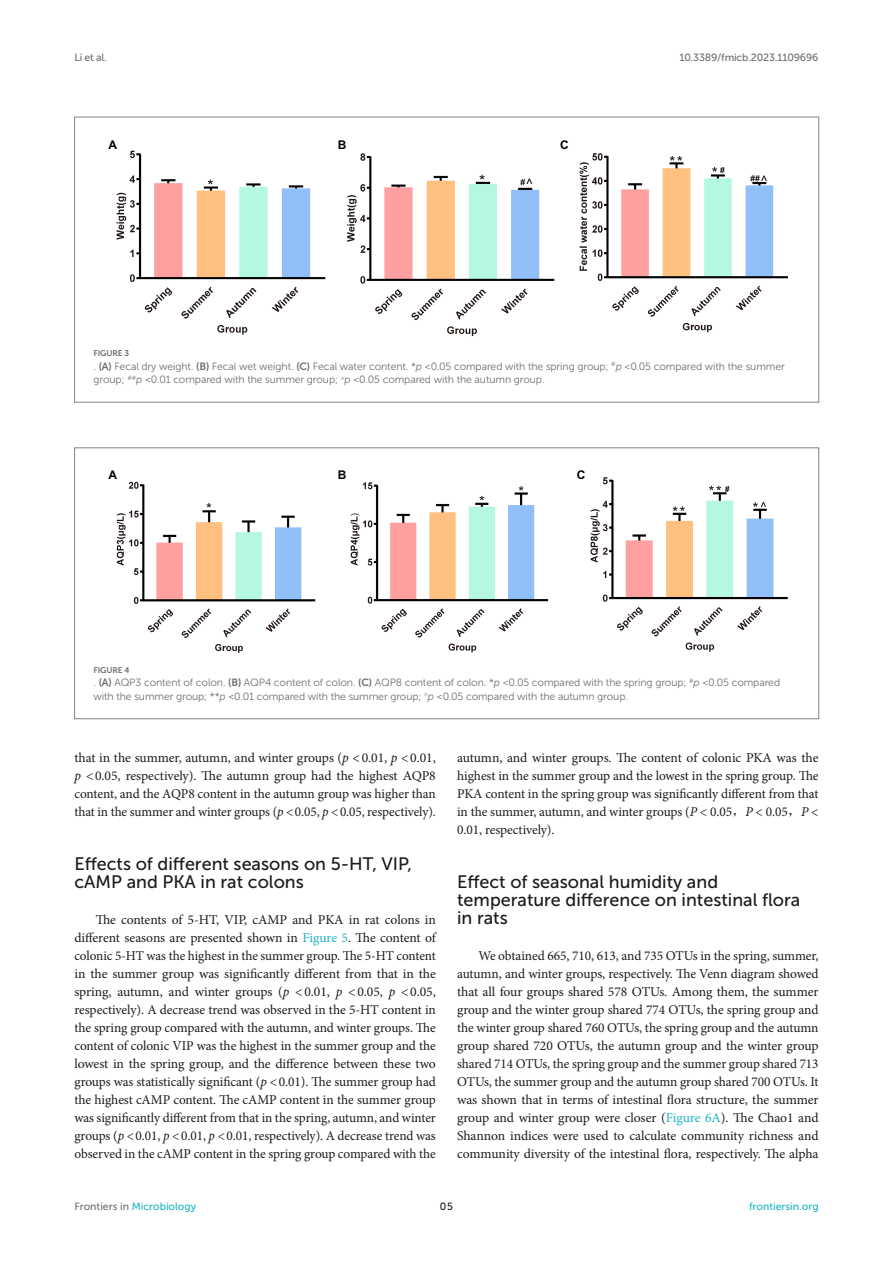
<style>
.page{position:relative;width:893px;height:1263px;background:#fff}
.page>*{position:absolute;margin:0;border:0;box-sizing:border-box;transform-origin:0 0}
.HEAD_2{font:18px/18px "Museo Sans 500";color:#1b1c1b}
.TEXT_FLUSH{font:13.5px/18px "Minion Pro";letter-spacing:-.005em;color:#1b1c1b;text-align:justify}
.t1{font:700 12px "Arial";color:#000}
.FIG_LEG{font:10.5px/13.5px "Museo Sans 300";letter-spacing:-.01em;color:#706f70}
.t2{font:10.5px "Museo Sans 500";color:#1db5c3}
.t3{font:10.5px "Museo Sans 500";letter-spacing:-.015em;color:#706f70}
.t4{font:10.5px "Museo Sans 500";color:#1b1c1b}
.FIG_HD{font:8.25px "Museo Sans 700";letter-spacing:-.01em;color:#706f70}
.s1{font-family:"Museo Sans 700"}
.s2{font-style:italic}
.s3{color:#1db5c3}
.s4{font-family:"Sim Sun"}
.s5{color:#706f70}
</style>
<div class="page">
<img style="left:116px;top:150px;width:672px;height:186px">
<img style="left:116px;top:477px;width:672px;height:176px">
<div style="left:74px;top:448px;width:745px;height:271px;border:1px solid #808285"></div>
<p class="t3" style="left:74px;top:51px;width:34px">Li et al.</p>
<p class="t3" style="left:679px;top:51px;width:141px">10.3389/fmicb.2023.1109696</p>
<p class="t1" style="left:108px;top:136px;width:10px">A</p>
<p class="t1" style="left:338px;top:136px;width:10px">B</p>
<p class="t1" style="left:560px;top:136px;width:10px">C</p>
<p class="FIG_HD" style="left:94px;top:349px;width:37px">FIGURE 3</p>
<p class="FIG_LEG" style="left:94px;top:359px;width:693px">. <span class="s1">(A)</span> Fecal dry weight. <span class="s1">(B)</span> Fecal wet weight. <span class="s1">(C)</span> Fecal water content. *<span class="s2">p</span> &lt; 0.05 compared with the spring group; <sup>#</sup><span class="s2">p</span> &lt; 0.05 compared with the summer group; <sup>##</sup><span class="s2">p</span> &lt; 0.01 compared with the summer group; <sup>∧</sup><span class="s2">p</span> &lt; 0.05 compared with the autumn group.</p>
<p class="t1" style="left:108px;top:467px;width:10px">A</p>
<p class="t1" style="left:338px;top:467px;width:10px">B</p>
<p class="t1" style="left:577px;top:467px;width:10px">C</p>
<p class="FIG_HD" style="left:94px;top:665px;width:37px">FIGURE 4</p>
<p class="FIG_LEG" style="left:94px;top:676px;width:688px">. <span class="s1">(A)</span> AQP3 content of colon. <span class="s1">(B)</span> AQP4 content of colon. <span class="s1">(C)</span> AQP8 content of colon. *<span class="s2">p</span> &lt; 0.05 compared with the spring group; <sup>#</sup><span class="s2">p</span> &lt; 0.05 compared with the summer group; **<span class="s2">p</span> &lt; 0.01 compared with the summer group; <sup>∧</sup><span class="s2">p</span> &lt; 0.05 compared with the autumn group.</p>
<p class="TEXT_FLUSH" style="left:74px;top:749px;width:363px">that in the summer, autumn, and winter groups (<span class="s2">p</span> &lt;0.01, <span class="s2">p</span> &lt;0.01, <span class="s2">p</span> &lt;0.05, respectively). The autumn group had the highest AQP8 content, and the AQP8 content in the autumn group was higher than that in the summer and winter groups (<span class="s2">p</span> &lt;0.05, <span class="s2">p</span> &lt;0.05, respectively).</p>
<p class="HEAD_2" style="left:74px;top:855px;width:339px">Effects of different seasons on 5-HT, VIP, cAMP and PKA in rat colons</p>
<p class="TEXT_FLUSH" style="left:74px;top:911px;width:363px;text-indent:21px">The contents of 5-HT, VIP, cAMP and PKA in rat colons in different seasons are presented shown in <span class="s3">Figure 5</span>. The content of colonic 5-HT was the highest in the summer group. The 5-HT content in the summer group was significantly different from that in the spring, autumn, and winter groups (<span class="s2">p</span> &lt;0.01, <span class="s2">p</span> &lt;0.05, <span class="s2">p</span> &lt;0.05, respectively). A decrease trend was observed in the 5-HT content in the spring group compared with the autumn, and winter groups. The content of colonic VIP was the highest in the summer group and the lowest in the spring group, and the difference between these two groups was statistically significant (<span class="s2">p</span> &lt;0.01). The summer group had the highest cAMP content. The cAMP content in the summer group was significantly different from that in the spring, autumn, and winter groups (<span class="s2">p</span> &lt;0.01, <span class="s2">p</span> &lt;0.01, <span class="s2">p</span> &lt;0.01, respectively). A decrease trend was observed in the cAMP content in the spring group compared with the</p>
<p class="TEXT_FLUSH" style="left:457px;top:749px;width:363px">autumn, and winter groups. The content of colonic PKA was the highest in the summer group and the lowest in the spring group. The PKA content in the spring group was significantly different from that in the summer, autumn, and winter groups (<span class="s2">P</span> &lt; 0.05<span class="s4">，</span><span class="s2">P</span> &lt; 0.05<span class="s4">，</span><span class="s2">P</span> &lt; 0.01, respectively).</p>
<p class="HEAD_2" style="left:457px;top:873px;width:345px">Effect of seasonal humidity and temperature difference on intestinal flora in rats</p>
<p class="TEXT_FLUSH" style="left:457px;top:947px;width:363px;text-indent:21px">We obtained 665, 710, 613, and 735 OTUs in the spring, summer, autumn, and winter groups, respectively. The Venn diagram showed that all four groups shared 578 OTUs. Among them, the summer group and the winter group shared 774 OTUs, the spring group and the winter group shared 760 OTUs, the spring group and the autumn group shared 720 OTUs, the autumn group and the winter group shared 714 OTUs, the spring group and the summer group shared 713<br>OTUs, the summer group and the autumn group shared 700 OTUs. It was shown that in terms of intestinal flora structure, the summer group and winter group were closer (<span class="s3">Figure 6A</span>). The Chao1 and Shannon indices were used to calculate community richness and community diversity of the intestinal flora, respectively. The alpha</p>
<p class="t2" style="left:74px;top:1200px;width:123px"><span class="s5">Frontiers in</span> Microbiology</p>
<p class="t4" style="left:440px;top:1200px;width:14px">05</p>
<p class="t2" style="left:749px;top:1200px;width:71px">frontiersin.org</p>
</div>
